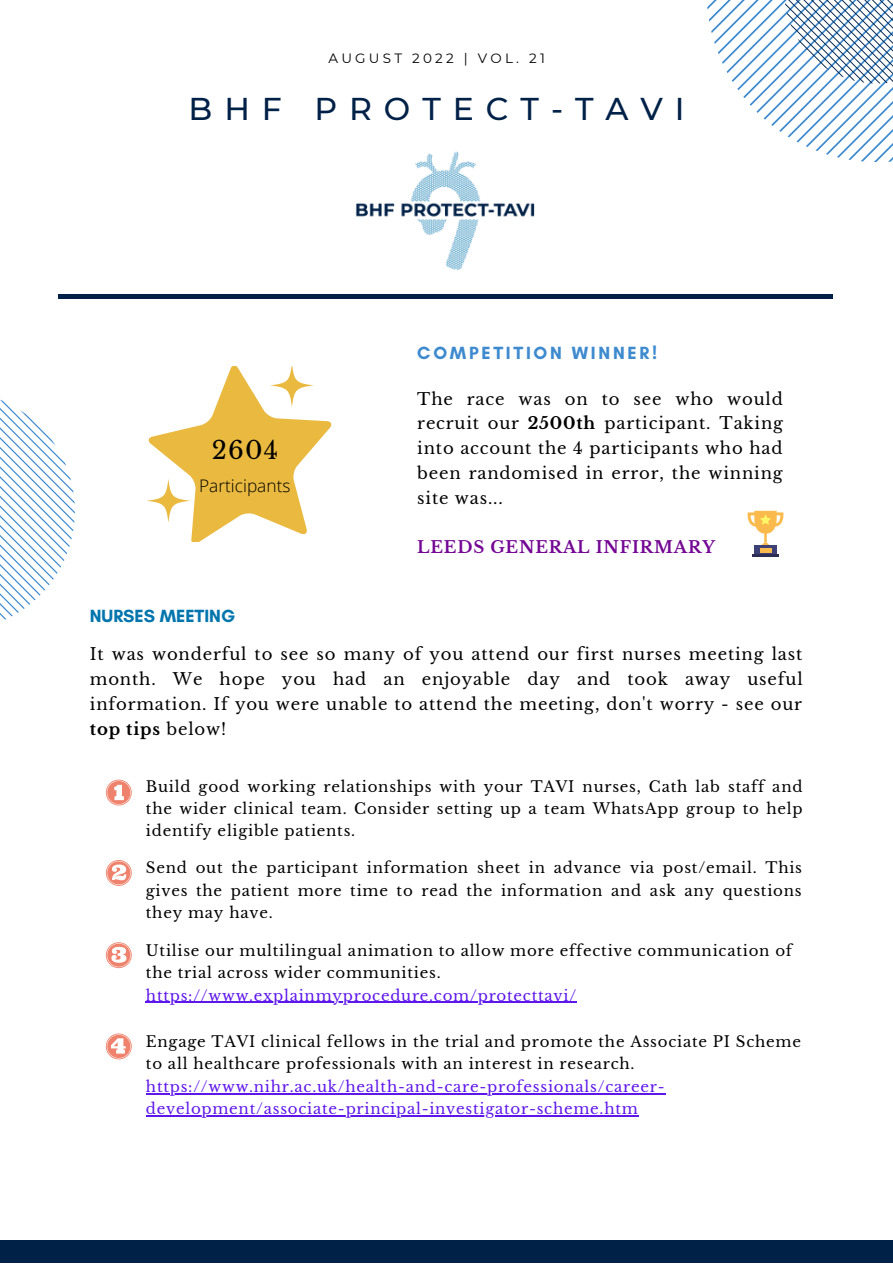
<style>
.page{position:relative;width:893px;height:1264px;background:#fff}
.page>*{position:absolute;margin:0;border:0;box-sizing:border-box;transform-origin:0 0}
.t1{font:500 31.5px "Montserrat";letter-spacing:.38em;color:#002147}
.t2{font:24.6px "Libre Baskerville";color:#000}
.t3{font:700 18px "Glacial Indifference";letter-spacing:.15em;color:#3e8acf}
.t4{font:700 18px "Glacial Indifference";color:#0075ad}
.t5{font:300 17.25px "Open Sans";color:#000}
.t6{font:16.5px/24.8px "Libre Baskerville";letter-spacing:.05em;color:#000;text-align:justify}
.t7{font:700 16.5px "Libre Baskerville";letter-spacing:.05em;color:#740794}
.t8{font:15px/22.5px "Libre Baskerville";letter-spacing:.05em;color:#000;text-align:justify}
.t9{font:15px/22.5px "Libre Baskerville";letter-spacing:.05em;color:#5e17eb}
.t10{font:13.5px "Montserrat";letter-spacing:.24em;color:#000}
.s1{font-weight:700}
</style>
<div class="page">
<hr style="left:146px;top:1115px;width:492px;height:1px;background:#5e17eb">
<hr style="left:146px;top:1092px;width:519px;height:2px;background:#5e17eb">
<hr style="left:146px;top:1001px;width:431px;height:1px;background:#5e17eb">
<div style="left:0;top:1240px;width:892px;height:22px;background:#002147"></div>
<div style="left:58px;top:294px;width:775px;height:5px;background:#002147"></div>
<svg style="left:707px;top:0;width:185px;height:162px"></svg>
<img style="left:356px;top:151px;width:179px;height:119px">
<svg style="left:0;top:399px;width:75px;height:220px"></svg>
<svg style="left:148px;top:366px;width:184px;height:176px"></svg>
<svg style="left:146px;top:479px;width:44px;height:43px"></svg>
<svg style="left:754px;top:545px;width:22px;height:10px"></svg>
<hr style="left:752px;top:555px;width:26px;height:2px;background:#2c2d53">
<div style="left:759px;top:547px;width:12px;height:5px;background:#fabb4c"></div>
<svg style="left:747px;top:511px;width:36px;height:34px"></svg>
<svg style="left:106px;top:779px;width:26px;height:26px"></svg>
<svg style="left:106px;top:860px;width:26px;height:25px"></svg>
<svg style="left:106px;top:942px;width:26px;height:26px"></svg>
<svg style="left:106px;top:1033px;width:26px;height:26px"></svg>
<p class="t10" style="left:328px;top:49px;width:218px">AUGUST 2022 | VOL. 21</p>
<h2 class="t1" style="left:188px;top:90px;width:497px">BHF PROTECT-TAVI</h2>
<p class="t2" style="left:212px;top:435px;width:68px">2604</p>
<p class="t5" style="left:199px;top:473px;width:93px">Participants</p>
<p class="t3" style="left:417px;top:342px;width:241px">COMPETITION WINNER!</p>
<p class="t6" style="left:417px;top:386px;width:367px">The race was on to see who would recruit our <span class="s1">2500th</span> participant. Taking into account the 4 participants who had been randomised in error, the winning site was...</p>
<h5 class="t7" style="left:417px;top:537px;width:299px">LEEDS GENERAL INFIRMARY</h5>
<p class="t4" style="left:90px;top:605px;width:147px">NURSES MEETING</p>
<p class="t6" style="left:90px;top:642px;width:714px">It was wonderful to see so many of you attend our first nurses meeting last month. We hope you had an enjoyable day and took away useful information. If you were unable to attend the meeting, don't worry - see our <span class="s1">top tips</span> below!</p>
<p class="t8" style="left:146px;top:775px;width:658px">Build good working relationships with your TAVI nurses, Cath lab staff and the wider clinical team. Consider setting up a team WhatsApp group to help identify eligible patients.</p>
<p class="t8" style="left:146px;top:856px;width:657px">Send out the participant information sheet in advance via post/email. This gives the patient more time to read the information and ask any questions they may have.</p>
<p class="t8" style="left:146px;top:939px;width:647px">Utilise our multilingual animation to allow more effective communication of the trial across wider communities.</p>
<p class="t9" style="left:146px;top:984px;width:432px">https://www.explainmyprocedure.com/protecttavi/</p>
<p class="t8" style="left:146px;top:1030px;width:656px">Engage TAVI clinical fellows in the trial and promote the Associate PI Scheme to all healthcare professionals with an interest in research.</p>
<p class="t9" style="left:146px;top:1075px;width:520px">https://www.nihr.ac.uk/health-and-care-professionals/career&shy;development/associate-principal-investigator-scheme.htm</p>
</div>
